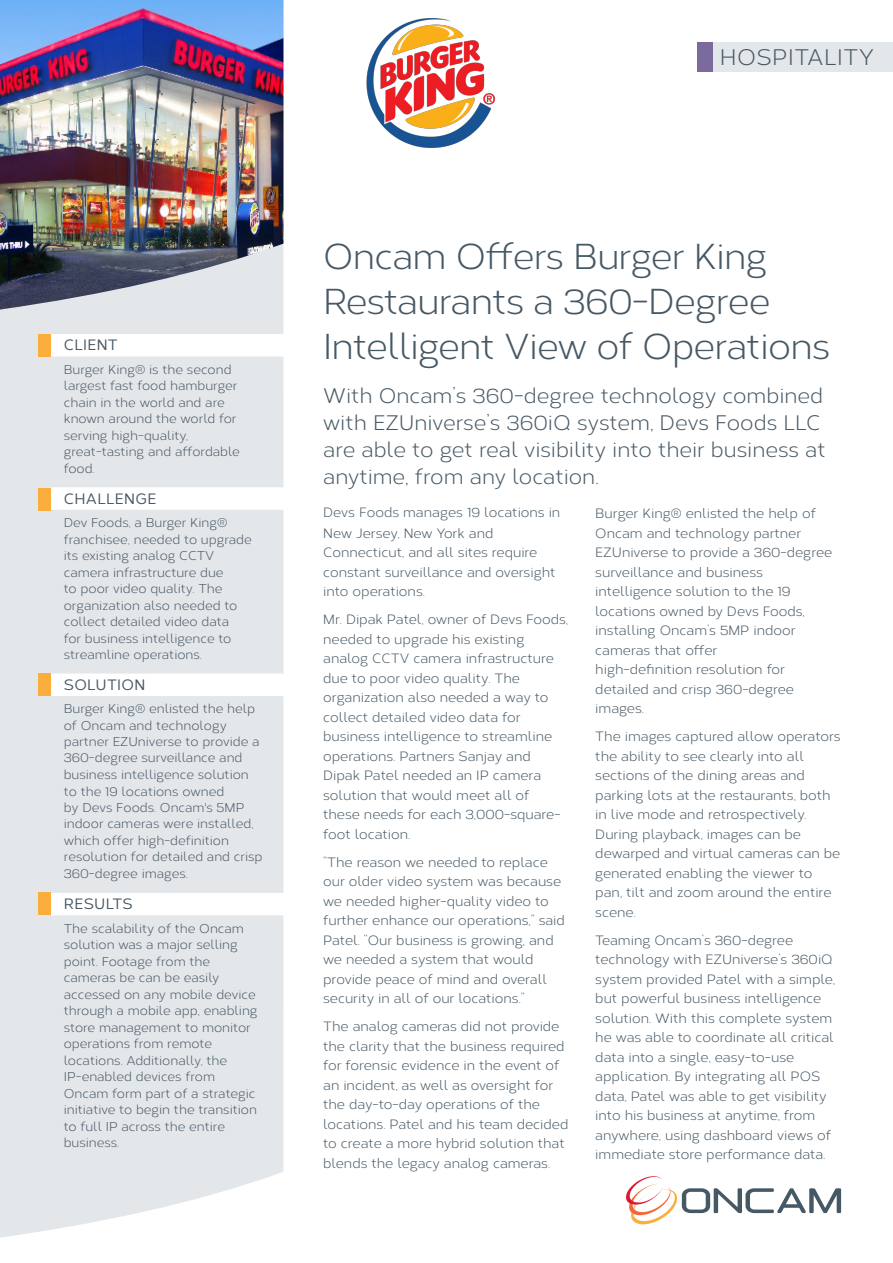
<style>
.page{position:relative;width:893px;height:1263px;background:#fff}
.page>*{position:absolute;margin:0;border:0;box-sizing:border-box;transform-origin:0 0}
.t1{font:36px/45px "Corbert";letter-spacing:-.02em;color:#475865}
.t2{font:22.5px "Corbert";letter-spacing:.02em;color:#475865}
.t3{font:21px/27px "Corbert";color:#475865}
.t4{font:500 15px "Corbert";letter-spacing:.02em;color:#475865}
.t5{font:13.5px/19.5px "Corbert";color:#475865}
.t6{font:12.75px/16.5px "Corbert";color:#475865}
</style>
<div class="page">
<div style="left:0;top:311px;width:284px;height:927px;background:#e4e7ea"></div>
<div style="left:51px;top:334px;width:244px;height:22px;background:#fff"></div>
<div style="left:51px;top:487px;width:244px;height:23px;background:#fff"></div>
<div style="left:51px;top:673px;width:244px;height:23px;background:#fff"></div>
<div style="left:51px;top:893px;width:244px;height:22px;background:#fff"></div>
<div style="left:38px;top:488px;width:13px;height:22px;background:#fbae3b"></div>
<div style="left:38px;top:674px;width:13px;height:22px;background:#fbae3b"></div>
<div style="left:38px;top:892px;width:13px;height:23px;background:#fbae3b"></div>
<div style="left:38px;top:334px;width:13px;height:22px;background:#fbae3b"></div>
<svg style="left:626px;top:1176px;width:215px;height:49px"></svg>
<img style="left:366px;top:18px;width:130px;height:130px">
<div style="left:697px;top:43px;width:16px;height:29px;background:#7b6b9d"></div>
<div style="left:713px;top:43px;width:180px;height:29px;background:#e4e7ea"></div>
<img style="left:0;top:0;width:283px;height:310px">
<h2 class="t2" style="left:720px;top:41px;width:156px">HOSPITALITY</h2>
<p class="t4" style="left:64px;top:334px;width:56px">CLIENT</p>
<p class="t6" style="left:64px;top:360px;width:178px">Burger King® is the second largest fast food hamburger chain in the world and are known around the world for serving high-quality, great-tasting and affordable food.</p>
<p class="t4" style="left:64px;top:487px;width:94px">CHALLENGE</p>
<p class="t6" style="left:64px;top:514px;width:190px">Dev Foods, a Burger King® franchisee, needed to upgrade its existing analog CCTV camera infrastructure due<br>to poor video quality. The organization also needed to collect detailed video data<br>for business intelligence to streamline operations.</p>
<p class="t4" style="left:64px;top:674px;width:83px">SOLUTION</p>
<p class="t6" style="left:64px;top:700px;width:197px">Burger King® enlisted the help of Oncam and technology partner EZUniverse to provide a<br>360-degree surveillance and business intelligence solution to the 19 locations owned</p>
<p class="t6" style="left:64px;top:798px;width:200px">by Devs Foods. Oncam's 5MP indoor cameras were installed, which offer high-definition resolution for detailed and crisp<br>360-degree images.</p>
<p class="t4" style="left:64px;top:893px;width:70px">RESULTS</p>
<p class="t6" style="left:64px;top:919px;width:195px">The scalability of the Oncam solution was a major selling point. Footage from the cameras be can be easily accessed on any mobile device through a mobile app, enabling store management to monitor operations from remote locations. Additionally, the<br>IP-enabled devices from<br>Oncam form part of a strategic initiative to begin the transition to full IP across the entire business.</p>
<h1 class="t1" style="left:323px;top:232px;width:508px">Oncam Offers Burger King<br>Restaurants a 360-Degree<br>Intelligent View of Operations</h1>
<h3 class="t3" style="left:323px;top:381px;width:504px">With Oncam’s 360-degree technology combined with EZUniverse’s 360iQ system, Devs Foods LLC are able to get real visibility into their business at anytime, from any location.</h3>
<p class="t5" style="left:323px;top:502px;width:239px">Devs Foods manages 19 locations in<br>New Jersey, New York and<br>Connecticut, and all sites require constant surveillance and oversight into operations.</p>
<p class="t5" style="left:323px;top:609px;width:246px">Mr. Dipak Patel, owner of Devs Foods, needed to upgrade his existing analog CCTV camera infrastructure due to poor video quality. The organization also needed a way to collect detailed video data for business intelligence to streamline operations. Partners Sanjay and<br>Dipak Patel needed an IP camera solution that would meet all of these needs for each 3,000-square&shy;foot location.</p>
<p class="t5" style="left:323px;top:851px;width:243px">“The reason we needed to replace our older video system was because we needed higher-quality video to further enhance our operations,” said Patel. “Our business is growing, and we needed a system that would provide peace of mind and overall security in all of our locations.”</p>
<p class="t5" style="left:323px;top:1016px;width:247px">The analog cameras did not provide the clarity that the business required for forensic evidence in the event of an incident, as well as oversight for the day-to-day operations of the locations. Patel and his team decided to create a more hybrid solution that blends the legacy analog cameras.</p>
<p class="t5" style="left:595px;top:503px;width:238px">Burger King® enlisted the help of<br>Oncam and technology partner<br>EZUniverse to provide a 360-degree surveillance and business intelligence solution to the 19 locations owned by Devs Foods, installing Oncam’s 5MP indoor cameras that offer<br>high-definition resolution for detailed and crisp 360-degree images.</p>
<p class="t5" style="left:595px;top:726px;width:247px">The images captured allow operators the ability to see clearly into all sections of the dining areas and parking lots at the restaurants, both in live mode and retrospectively.<br>During playback, images can be dewarped and virtual cameras can be generated enabling the viewer to pan, tilt and zoom around the entire scene.</p>
<p class="t5" style="left:595px;top:929px;width:241px">Teaming Oncam’s 360-degree technology with EZUniverse’s 360iQ system provided Patel with a simple, but powerful business intelligence solution. With this complete system he was able to coordinate all critical data into a single, easy-to-use application. By integrating all POS data, Patel was able to get visibility into his business at anytime, from anywhere, using dashboard views of immediate store performance data.</p>
</div>
